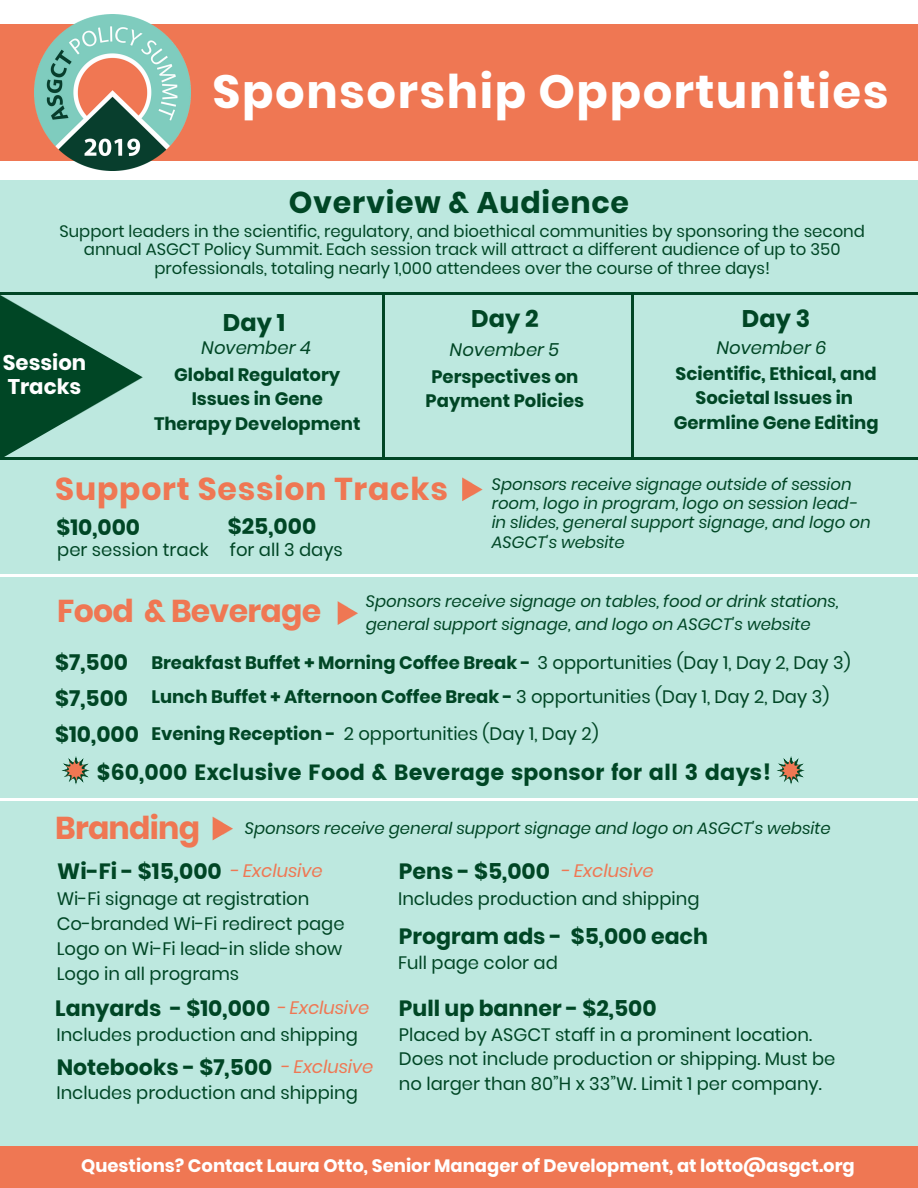
<style>
.page{position:relative;width:918px;height:1188px;background:#fff}
.page>*{position:absolute;margin:0;border:0;box-sizing:border-box;transform-origin:0 0}
.t1{font:700 46.5px "Poppins";letter-spacing:.035em;color:#fff}
.t2{font:700 31.5px "Poppins";letter-spacing:-.025em;color:#ef7753}
.t3{font:700 31.5px "Poppins";letter-spacing:.025em;color:#ef7753}
.t4{font:700 30px "Poppins";letter-spacing:.025em;color:#004625}
.t5{font:700 24px "Poppins";color:#004625}
.t6{font:700 22.05px/36.2px "Poppins";color:#004625}
.t7{font:22.05px "Poppins";color:#004625}
.t8{font:700 21.15px/23.9px "Poppins";color:#fff}
.t9{font:18px/24.8px "Poppins";color:#004625}
.t10{font:700 18px/24.6px "Poppins";color:#004625;text-align:center}
.t11{font:700 18px "Poppins";color:#fff}
.t12{font:italic 18px "Poppins";color:#ef7753}
.t13{font:italic 18px "Poppins";color:#004625}
.t14{font:italic 16.5px/19.2px "Poppins";color:#004625}
.t15{font:16.5px/18.8px "Poppins";color:#004625;text-align:center}
.s1{font-weight:400}
</style>
<div class="page">
<div style="left:0;top:24px;width:918px;height:136px;background:#ef7753"></div>
<div style="left:0;top:180px;width:918px;height:1008px;background:#bde8df"></div>
<hr style="left:382px;top:295px;width:3px;height:164px;background:#004625">
<hr style="left:631px;top:293px;width:3px;height:164px;background:#004625">
<hr style="left:0;top:457px;width:918px;height:3px;background:#004625">
<hr style="left:0;top:293px;width:918px;height:2px;background:#004625">
<svg style="left:0;top:292px;width:143px;height:165px"></svg>
<svg style="left:338px;top:601px;width:20px;height:24px"></svg>
<svg style="left:213px;top:817px;width:20px;height:23px"></svg>
<hr style="left:0;top:798px;width:918px;height:3px;background:#fff">
<div style="left:0;top:1147px;width:918px;height:41px;background:#ef7753"></div>
<svg style="left:61px;top:756px;width:29px;height:29px"></svg>
<svg style="left:777px;top:756px;width:28px;height:29px"></svg>
<hr style="left:0;top:574px;width:918px;height:3px;background:#fff">
<svg style="left:462px;top:478px;width:20px;height:23px"></svg>
<img style="left:34px;top:14px;width:157px;height:157px">
<h1 class="t1" style="left:213px;top:59px;width:677px">Sponsorship Opportunities</h1>
<h3 class="t4" style="left:289px;top:182px;width:342px">Overview &amp; Audience</h3>
<p class="t15" style="left:59px;top:222px;width:807px">Support leaders in the scientific, regulatory, and bioethical communities by sponsoring the second annual ASGCT Policy Summit. Each session track will attract a different audience of up to 350 professionals, totaling nearly 1,000 attendees over the course of three days!</p>
<p class="t8" style="left:3px;top:350px;width:85px">Session<br>Tracks</p>
<h3 class="t5" style="left:223px;top:306px;width:64px">Day 1</h3>
<h3 class="t5" style="left:471px;top:302px;width:69px">Day 2</h3>
<h3 class="t5" style="left:742px;top:302px;width:70px">Day 3</h3>
<p class="t13" style="left:202px;top:335px;width:111px">November 4</p>
<p class="t10" style="left:154px;top:362px;width:208px">Global Regulatory<br>Issues in Gene<br>Therapy Development</p>
<p class="t10" style="left:426px;top:364px;width:160px">Perspectives on<br>Payment Policies</p>
<p class="t10" style="left:674px;top:361px;width:206px">Scientific, Ethical, and<br>Societal Issues in<br>Germline Gene Editing</p>
<p class="t13" style="left:717px;top:335px;width:111px">November 6</p>
<p class="t13" style="left:450px;top:337px;width:111px">November 5</p>
<h2 class="t3" style="left:55px;top:467px;width:394px">Support Session Tracks</h2>
<p class="t14" style="left:492px;top:475px;width:380px">Sponsors receive signage outside of session room, logo in program, logo on session lead&shy;in slides, general support signage, and logo on ASGCT's website</p>
<p class="t6" style="left:228px;top:509px;width:90px">$25,000</p>
<p class="t6" style="left:56px;top:509px;width:85px">$10,000</p>
<p class="t9" style="left:57px;top:538px;width:287px">per session track for all 3 days</p>
<h2 class="t2" style="left:57px;top:589px;width:266px">Food &amp; Beverage</h2>
<p class="t14" style="left:366px;top:590px;width:474px;line-height:22.4px">Sponsors receive signage on tables, food or drink stations, general support signage, and logo on ASGCT's website</p>
<p class="t10" style="left:151px;top:646px;width:701px;line-height:33.9px;text-align:left">Breakfast Buffet + Morning Coffee Break - <span class="s1">3 opportunities (Day 1, Day 2, Day 3)<br></span>Lunch Buffet + Afternoon Coffee Break - <span class="s1">3 opportunities (Day 1, Day 2, Day 3)</span></p>
<p class="t10" style="left:151px;top:722px;width:186px">Evening Reception -</p>
<p class="t6" style="left:55px;top:644px;width:85px">$7,500 $7,500 $10,000</p>
<p class="t9" style="left:344px;top:722px;width:256px">2 opportunities (Day 1, Day 2)</p>
<p class="t7" style="left:97px;top:759px;width:676px">$60,000 Exclusive Food &amp; Beverage sponsor for all 3 days!</p>
<h2 class="t2" style="left:55px;top:806px;width:146px">Branding</h2>
<p class="t14" style="left:245px;top:819px;width:588px">Sponsors receive general support signage and logo on ASGCT's website</p>
<p class="t12" style="left:230px;top:858px;width:94px">- Exclusive</p>
<p class="t6" style="left:57px;top:853px;width:166px">Wi-Fi - $15,000</p>
<p class="t9" style="left:57px;top:887px;width:289px">Wi-Fi signage at registration<br>Co-branded Wi-Fi redirect page<br>Logo on Wi-Fi lead-in slide show<br>Logo in all programs</p>
<p class="t6" style="left:399px;top:853px;width:153px">Pens - $5,000</p>
<p class="t12" style="left:561px;top:858px;width:94px">- Exclusive</p>
<p class="t9" style="left:398px;top:887px;width:303px">Includes production and shipping</p>
<p class="t6" style="left:399px;top:918px;width:311px">Program ads - $5,000 each</p>
<p class="t9" style="left:398px;top:951px;width:161px">Full page color ad</p>
<p class="t6" style="left:399px;top:990px;width:259px">Pull up banner - $2,500</p>
<p class="t9" style="left:399px;top:1022px;width:438px">Placed by ASGCT staff in a prominent location.<br>Does not include production or shipping. Must be no larger than 80”H x 33”W. Limit 1 per company.</p>
<p class="t6" style="left:55px;top:990px;width:217px">Lanyards - $10,000</p>
<p class="t12" style="left:277px;top:995px;width:94px">- Exclusive</p>
<p class="t9" style="left:56px;top:1022px;width:303px">Includes production and shipping</p>
<p class="t6" style="left:57px;top:1049px;width:217px">Notebooks - $7,500</p>
<p class="t9" style="left:56px;top:1081px;width:303px">Includes production and shipping</p>
<p class="t12" style="left:281px;top:1054px;width:94px">- Exclusive</p>
<p class="t11" style="left:81px;top:1153px;width:775px">Questions? Contact Laura Otto, Senior Manager of Development, at lotto@asgct.org</p>
</div>
